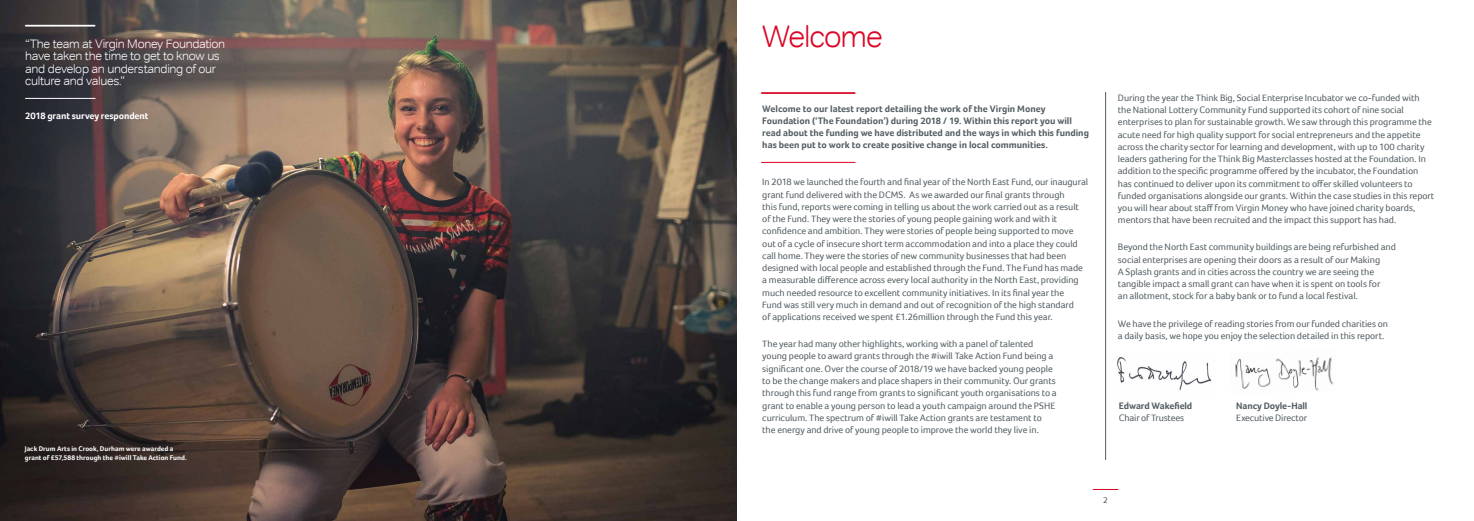
<style>
.page{position:relative;width:1474px;height:521px;background:#fff}
.page>*{position:absolute;margin:0;border:0;box-sizing:border-box;transform-origin:0 0}
.t1{font:300 30.62px "Tondo";letter-spacing:-.035em;color:#db0626}
.t2{font:300 12.25px/12.2px "Tondo";letter-spacing:-.03em;color:#fff}
.t3{font:9.62px/12.2px "Foco";letter-spacing:-.01em;color:#535d62}
.Bold_intro_para{font:700 9.62px/12.2px "Foco";letter-spacing:-.005em;color:#535d62}
.t4{font:700 9.62px "Foco";letter-spacing:-.015em;color:#fff}
.t5{font:8.75px "Foco";color:#535e63}
.image_caption{font:700 7px/9.6px "Foco";color:#fff}
</style>
<div class="page">
<svg style="left:1093px;top:489px;width:24px;height:1px"></svg>
<img style="left:0;top:0;width:737px;height:521px">
<hr style="left:761px;top:92px;width:93px;height:2px;background:#db0626">
<hr style="left:761px;top:162px;width:94px;height:1px;background:#db0626">
<hr style="left:1105px;top:92px;width:1px;height:367px;background:#535d62">
<img style="left:1235px;top:357px;width:98px;height:34px">
<img style="left:1117px;top:357px;width:94px;height:34px">
<hr style="left:26px;top:25px;width:69px;height:2px;background:#fff">
<hr style="left:25px;top:98px;width:70px;height:1px;background:#fff">
<p class="t2" style="left:25px;top:38px;width:201px">“The team at Virgin Money Foundation have taken the time to get to know us and develop an understanding of our culture and values.”</p>
<p class="t4" style="left:25px;top:111px;width:125px">2018 grant survey respondent</p>
<p class="image_caption" style="left:25px;top:443px;width:163px">Jack Drum Arts in Crook, Durham were awarded a grant of £57,588 through the #iwill Take Action Fund.</p>
<p class="t1" style="left:761px;top:18px;width:123px">Welcome</p>
<p class="Bold_intro_para" style="left:762px;top:102px;width:328px">Welcome to our latest report detailing the work of the Virgin Money Foundation (‘The Foundation’) during 2018 / 19. Within this report you will read about the funding we have distributed and the ways in which this funding has been put to work to create positive change in local communities.</p>
<p class="t3" style="left:762px;top:176px;width:327px">In 2018 we launched the fourth and final year of the North East Fund, our inaugural grant fund delivered with the DCMS. As we awarded our final grants through<br>this fund, reports were coming in telling us about the work carried out as a result of the Fund. They were the stories of young people gaining work and with it confidence and ambition. They were stories of people being supported to move out of a cycle of insecure short term accommodation and into a place they could call home. They were the stories of new community businesses that had been designed with local people and established through the Fund. The Fund has made a measurable difference across every local authority in the North East, providing much needed resource to excellent community initiatives. In its final year the<br>Fund was still very much in demand and out of recognition of the high standard<br>of applications received we spent £1.26million through the Fund this year.</p>
<p class="t3" style="left:762px;top:338px;width:296px">The year had many other highlights, working with a panel of talented young people to award grants through the #iwill Take Action Fund being a significant one. Over the course of 2018/19 we have backed young people to be the change makers and place shapers in their community. Our grants through this fund range from grants to significant youth organisations to a grant to enable a young person to lead a youth campaign around the PSHE curriculum. The spectrum of #iwill Take Action grants are testament to the energy and drive of young people to improve the world they live in.</p>
<p class="t3" style="left:1117px;top:91px;width:318px">During the year the Think Big, Social Enterprise Incubator we co-funded with the National Lottery Community Fund supported its cohort of nine social enterprises to plan for sustainable growth. We saw through this programme the acute need for high quality support for social entrepreneurs and the appetite across the charity sector for learning and development, with up to 100 charity leaders gathering for the Think Big Masterclasses hosted at the Foundation. In addition to the specific programme offered by the incubator, the Foundation has continued to deliver upon its commitment to offer skilled volunteers to funded organisations alongside our grants. Within the case studies in this report you will hear about staff from Virgin Money who have joined charity boards, mentors that have been recruited and the impact this support has had.</p>
<p class="t3" style="left:1117px;top:241px;width:279px">Beyond the North East community buildings are being refurbished and social enterprises are opening their doors as a result of our Making<br>A Splash grants and in cities across the country we are seeing the tangible impact a small grant can have when it is spent on tools for<br>an allotment, stock for a baby bank or to fund a local festival.</p>
<p class="t3" style="left:1117px;top:317px;width:272px">We have the privilege of reading stories from our funded charities on a daily basis, we hope you enjoy the selection detailed in this report.</p>
<p class="Bold_intro_para" style="left:1118px;top:399px;width:75px">Edward Wakefield</p>
<p class="Bold_intro_para" style="left:1236px;top:399px;width:73px">Nancy Doyle-Hall</p>
<p class="t3" style="left:1118px;top:411px;width:67px">Chair of Trustees</p>
<p class="t3" style="left:1236px;top:411px;width:72px">Executive Director</p>
<p class="t5" style="left:1103px;top:495px;width:6px">2</p>
</div>
